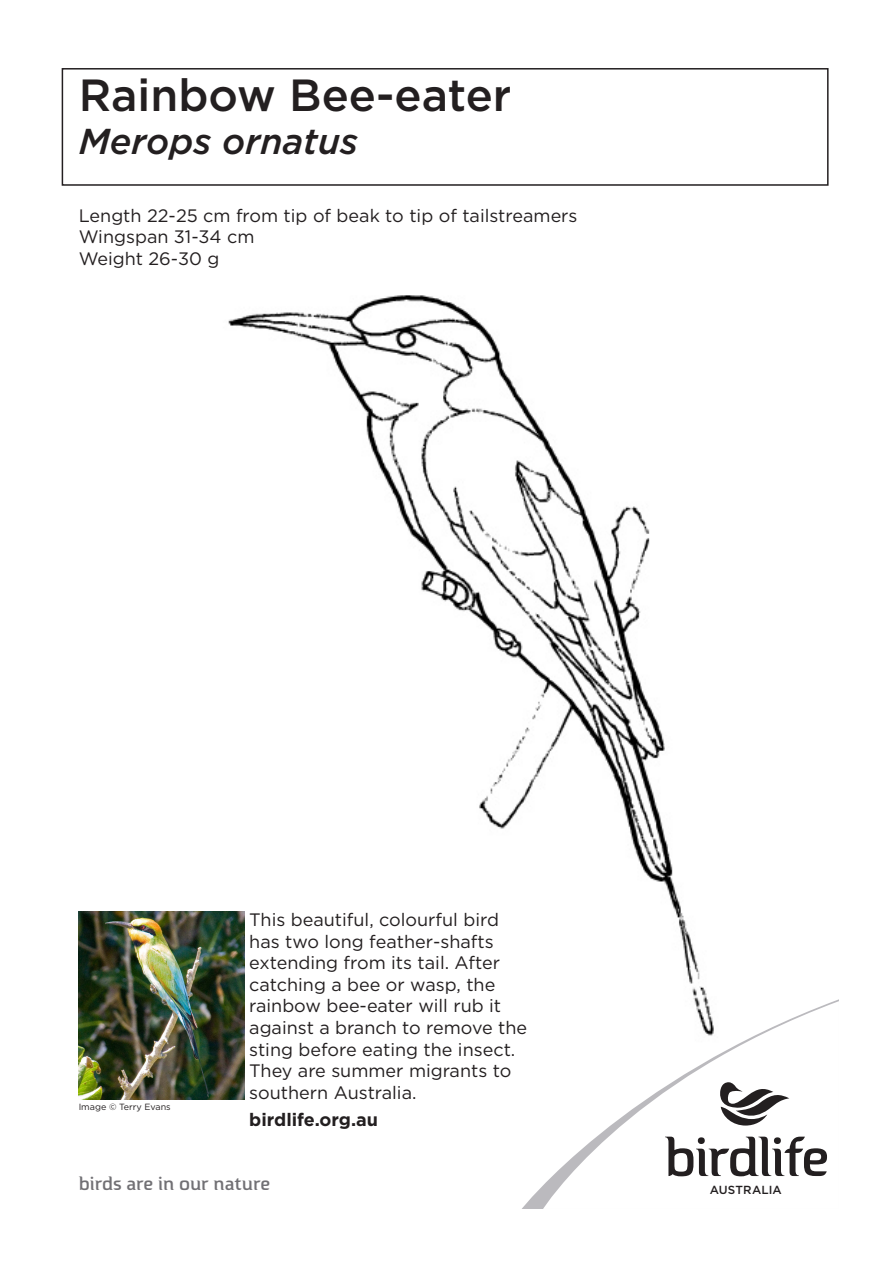
<style>
.page{position:relative;width:893px;height:1263px;background:#fff}
.page>*{position:absolute;margin:0;border:0;box-sizing:border-box;transform-origin:0 0}
.t1{font:500 45px "Gotham";color:#231f20}
.t2{font:italic 500 36px "Gotham";color:#231f20}
.t3{font:18px/21.6px "Gotham";color:#231f20}
.t4{font:18px "Shabash Pro";color:#717074}
.t5{font:700 18px "Gotham";color:#231f20}
.t6{font:500 11.7px "Gotham";letter-spacing:.01em;color:#231f20}
.t7{font:9px "Gotham";color:#231f20}
</style>
<div class="page">
<img style="left:111px;top:295px;width:596px;height:805px">
<div style="left:62px;top:68px;width:767px;height:118px;background:#fff;border:2px solid #231f20"></div>
<svg style="left:522px;top:999px;width:317px;height:210px"></svg>
<svg style="left:543px;top:1001px;width:296px;height:208px"></svg>
<svg style="left:665px;top:1137px;width:162px;height:39px"></svg>
<svg style="left:718px;top:1082px;width:71px;height:43px"></svg>
<img style="left:79px;top:911px;width:165px;height:188px">
<p class="t1" style="left:79px;top:66px;width:434px">Rainbow Bee-eater</p>
<p class="t2" style="left:79px;top:118px;width:281px">Merops ornatus</p>
<p class="t3" style="left:79px;top:204px;width:500px">Length 22-25 cm from tip of beak to tip of tailstreamers</p>
<p class="t3" style="left:79px;top:226px;width:177px">Wingspan 31-34 cm</p>
<p class="t3" style="left:79px;top:247px;width:142px">Weight 26-30 g</p>
<p class="t7" style="left:79px;top:1101px;width:94px">Image © Terry Evans</p>
<p class="t3" style="left:249px;top:908px;width:279px">This beautiful, colourful bird has two long feather-shafts extending from its tail. After catching a bee or wasp, the rainbow bee-eater will rub it against a branch to remove the sting before eating the insect.<br>They are summer migrants to southern Australia.</p>
<p class="t5" style="left:249px;top:1107px;width:130px">birdlife.org.au</p>
<p class="t4" style="left:79px;top:1173px;width:193px">birds are in our nature</p>
<p class="t6" style="left:710px;top:1183px;width:74px">AUSTRALIA</p>
</div>
